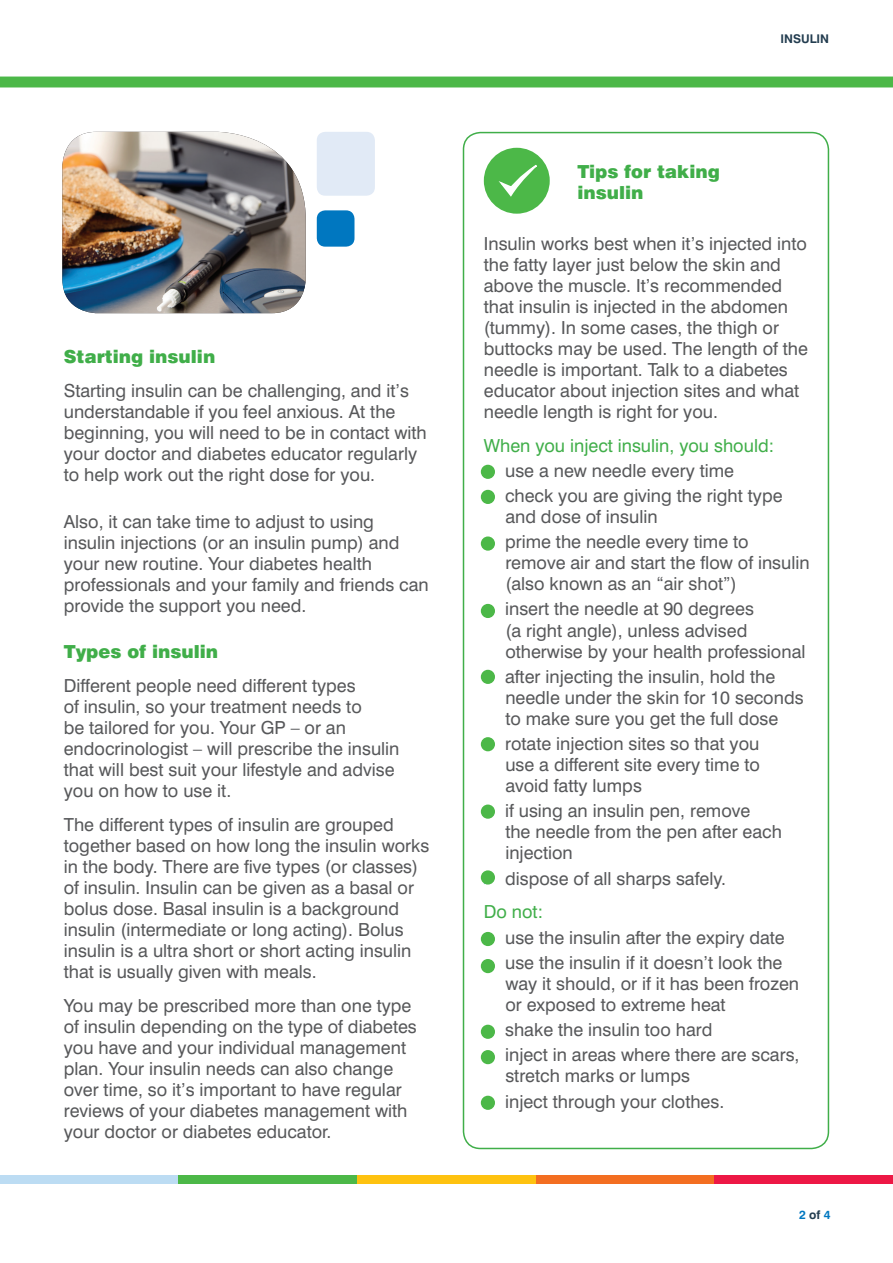
<style>
.page{position:relative;width:893px;height:1263px;background:#fff}
.page>*{position:absolute;margin:0;border:0;box-sizing:border-box;transform-origin:0 0}
.t1{font:18px/21px "Swiss 721 BT";color:#57585a}
.t2{font:900 18px/21px "Swiss 721 BT";color:#40ae49}
.t3{font:700 12px "Swiss 721 BT";color:#233d50}
.t4{font:700 12px "Swiss 721 BT";color:#0077c0}
.s1{color:#40ae49}
.s2{font-family:"Myriad Pro";font-size:13.5px;color:#2287c8}
.s3{color:#233d50}
</style>
<div class="page">
<div style="left:0;top:77px;width:893px;height:10px;background:#4cb848"></div>
<div style="left:357px;top:1176px;width:179px;height:8px;background:#fec210"></div>
<div style="left:0;top:1176px;width:179px;height:8px;background:#bcdcf3"></div>
<div style="left:179px;top:1176px;width:178px;height:8px;background:#4cb848"></div>
<div style="left:536px;top:1176px;width:178px;height:8px;background:#f36e21"></div>
<div style="left:714px;top:1176px;width:179px;height:8px;background:#ed1845"></div>
<div style="left:463px;top:132px;width:366px;height:1017px;border:2px solid #40ae49;border-radius:17px"></div>
<div style="left:484px;top:148px;width:66px;height:66px;background:#4cb848;border-radius:50%"></div>
<svg style="left:499px;top:166px;width:38px;height:31px"></svg>
<img style="left:62px;top:132px;width:244px;height:181px">
<div style="left:317px;top:210px;width:37px;height:37px;background:#0077c0;border-radius:9px"></div>
<div style="left:317px;top:132px;width:58px;height:64px;background:#e1eaf6;border-radius:9px"></div>
<div style="left:481px;top:465px;width:14px;height:14px;background:#4cb848;border-radius:50%"></div>
<div style="left:481px;top:490px;width:14px;height:14px;background:#4cb848;border-radius:50%"></div>
<div style="left:481px;top:536px;width:14px;height:15px;background:#4cb848;border-radius:50%"></div>
<div style="left:481px;top:604px;width:14px;height:14px;background:#4cb848;border-radius:50%"></div>
<div style="left:481px;top:670px;width:14px;height:14px;background:#4cb848;border-radius:50%"></div>
<div style="left:481px;top:737px;width:14px;height:14px;background:#4cb848;border-radius:50%"></div>
<div style="left:481px;top:804px;width:14px;height:15px;background:#4cb848;border-radius:50%"></div>
<div style="left:481px;top:870px;width:14px;height:14px;background:#4cb848;border-radius:50%"></div>
<div style="left:481px;top:932px;width:14px;height:14px;background:#4cb848;border-radius:50%"></div>
<div style="left:481px;top:959px;width:14px;height:14px;background:#4cb848;border-radius:50%"></div>
<div style="left:481px;top:1025px;width:14px;height:14px;background:#4cb848;border-radius:50%"></div>
<div style="left:481px;top:1050px;width:14px;height:14px;background:#4cb848;border-radius:50%"></div>
<div style="left:481px;top:1096px;width:14px;height:14px;background:#4cb848;border-radius:50%"></div>
<p class="t2" style="left:64px;top:346px;width:153px">Starting insulin</p>
<p class="t1" style="left:64px;top:380px;width:364px">Starting insulin can be challenging, and it’s understandable if you feel anxious. At the beginning, you will need to be in contact with your doctor and diabetes educator regularly to help work out the right dose for you.</p>
<p class="t1" style="left:64px;top:510px;width:366px">Also, it can take time to adjust to using insulin injections (or an insulin pump) and your new routine. Your diabetes health professionals and your family and friends can provide the support you need.</p>
<p class="t2" style="left:64px;top:641px;width:156px">Types of insulin</p>
<p class="t1" style="left:64px;top:675px;width:337px">Different people need different types<br>of insulin, so your treatment needs to<br>be tailored for you. Your GP – or an endocrinologist – will prescribe the insulin that will best suit your lifestyle and advise you on how to use it.</p>
<p class="t1" style="left:64px;top:814px;width:367px">The different types of insulin are grouped together based on how long the insulin works in the body. There are five types (or classes) of insulin. Insulin can be given as a basal or bolus dose. Basal insulin is a background insulin (intermediate or long acting). Bolus insulin is a ultra short or short acting insulin that is usually given with meals.</p>
<p class="t1" style="left:64px;top:994px;width:355px">You may be prescribed more than one type of insulin depending on the type of diabetes you have and your individual management plan. Your insulin needs can also change over time, so it’s important to have regular reviews of your diabetes management with your doctor or diabetes educator.</p>
<p class="t3" style="left:780px;top:31px;width:50px">INSULIN</p>
<p class="t2" style="left:577px;top:161px;width:144px">Tips for taking insulin</p>
<p class="t1" style="left:484px;top:233px;width:326px">Insulin works best when it’s injected into the fatty layer just below the skin and above the muscle. It’s recommended that insulin is injected in the abdomen (tummy). In some cases, the thigh or buttocks may be used. The length of the needle is important. Talk to a diabetes educator about injection sites and what needle length is right for you.</p>
<p class="t1" style="left:484px;top:432px;width:300px;line-height:25.2px"><span class="s1">When you inject insulin, you should: </span><span class="s2">»</span> use a new needle every time<br><span class="s2">»</span> check you are giving the right type</p>
<p class="t1" style="left:484px;top:504px;width:266px;line-height:25.2px;text-indent:22px">and dose of insulin<br><span class="s2">»</span> prime the needle every time to</p>
<p class="t1" style="left:505px;top:552px;width:306px">remove air and start the flow of insulin (also known as an “air shot”)</p>
<p class="t1" style="left:505px;top:598px;width:302px;text-indent:-22px"><span class="s2">»</span> insert the needle at 90 degrees<br>(a right angle), unless advised otherwise by your health professional</p>
<p class="t1" style="left:505px;top:666px;width:300px;text-indent:-22px"><span class="s2">»</span> after injecting the insulin, hold the needle under the skin for 10 seconds to make sure you get the full dose</p>
<p class="t1" style="left:505px;top:733px;width:256px;text-align:justify;text-indent:-22px"><span class="s2">»</span> rotate injection sites so that you use a different site every time to avoid fatty lumps</p>
<p class="t1" style="left:505px;top:800px;width:278px;text-indent:-22px"><span class="s2">»</span> if using an insulin pen, remove<br>the needle from the pen after each injection</p>
<p class="t1" style="left:484px;top:861px;width:244px;line-height:33.8px"><span class="s2">»</span> dispose of all sharps safely.<br><span class="s1">Do not:</span></p>
<p class="t1" style="left:484px;top:924px;width:302px;line-height:25.2px"><span class="s2">»</span> use the insulin after the expiry date <span class="s2">»</span> use the insulin if it doesn’t look the</p>
<p class="t1" style="left:505px;top:973px;width:295px">way it should, or if it has been frozen or exposed to extreme heat</p>
<p class="t1" style="left:484px;top:1017px;width:317px;line-height:25.2px"><span class="s2">»</span> shake the insulin too hard<br><span class="s2">»</span> inject in areas where there are scars,</p>
<p class="t1" style="left:484px;top:1063px;width:242px;line-height:25.2px;text-indent:22px">stretch marks or lumps<br><span class="s2">»</span> inject through your clothes.</p>
<p class="t4" style="left:799px;top:1207px;width:33px">2 <span class="s3">of</span> 4</p>
</div>
